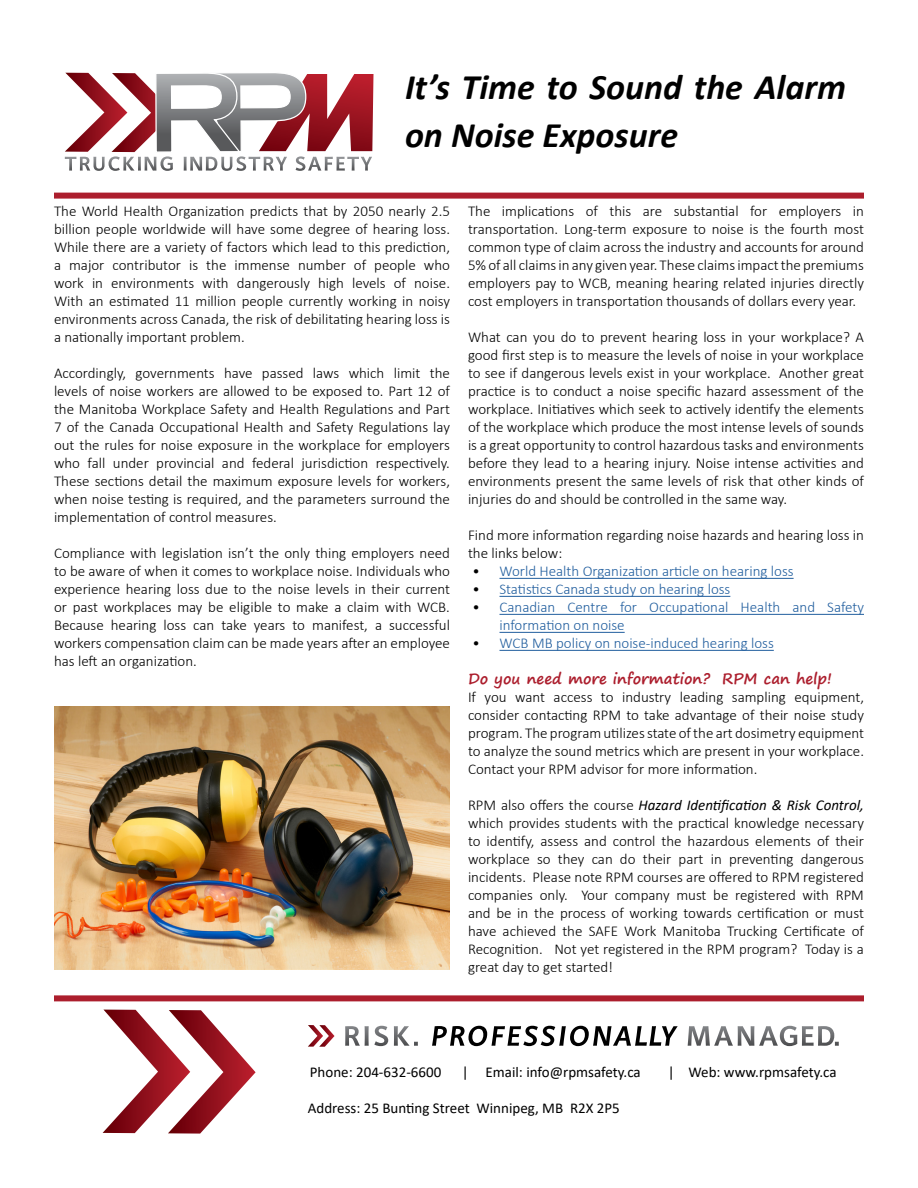
<style>
.page{position:relative;width:918px;height:1188px;background:#fff}
.page>*{position:absolute;margin:0;border:0;box-sizing:border-box;transform-origin:0 0}
.t1{font:italic 700 36px/48px "Calibri";color:#000}
.t2{font:300 15px/18px "Calibri";color:#000;text-align:justify}
.t3{font:300 15px/18px "Calibri";color:#215e9e}
.t4{font:15px "Calibri";color:#000}
.t5{font:700 15px "Segoe Print";color:#ac1e2d}
.s1{color:#000}
.s2{font-weight:400;font-style:italic}
</style>
<div class="page">
<svg style="left:65px;top:72px;width:309px;height:99px"></svg>
<div style="left:54px;top:193px;width:810px;height:6px;background:#ac1e2d"></div>
<div style="left:54px;top:995px;width:810px;height:6px;background:#ac1e2d"></div>
<svg style="left:308px;top:1025px;width:27px;height:22px"></svg>
<svg style="left:432px;top:1026px;width:246px;height:20px"></svg>
<svg style="left:345px;top:1026px;width:43px;height:20px"></svg>
<svg style="left:394px;top:1026px;width:24px;height:20px"></svg>
<svg style="left:688px;top:1026px;width:151px;height:20px"></svg>
<svg style="left:103px;top:1010px;width:153px;height:124px"></svg>
<hr style="left:500px;top:578px;width:294px;height:1px;background:#215e9e">
<hr style="left:500px;top:596px;width:230px;height:1px;background:#215e9e">
<hr style="left:500px;top:614px;width:364px;height:1px;background:#215e9e">
<hr style="left:500px;top:632px;width:125px;height:1px;background:#215e9e">
<hr style="left:500px;top:650px;width:274px;height:1px;background:#215e9e">
<img style="left:54px;top:706px;width:396px;height:263px">
<h1 class="t1" style="left:405px;top:62px;width:442px">It’s Time to Sound the Alarm on Noise Exposure</h1>
<p class="t2" style="left:54px;top:202px;width:398px">The World Health Organization predicts that by 2050 nearly 2.5 billion people worldwide will have some degree of hearing loss.<br>While there are a variety of factors which lead to this prediction, a major contributor is the immense number of people who work in environments with dangerously high levels of noise.<br>With an estimated 11 million people currently working in noisy environments across Canada, the risk of debilitating hearing loss is a nationally important problem.</p>
<p class="t2" style="left:54px;top:364px;width:398px">Accordingly, governments have passed laws which limit the levels of noise workers are allowed to be exposed to. Part 12 of the Manitoba Workplace Safety and Health Regulations and Part 7 of the Canada Occupational Health and Safety Regulations lay out the rules for noise exposure in the workplace for employers who fall under provincial and federal jurisdiction respectively.<br>These sections detail the maximum exposure levels for workers, when noise testing is required, and the parameters surround the implementation of control measures.</p>
<p class="t2" style="left:54px;top:544px;width:398px">Compliance with legislation isn’t the only thing employers need to be aware of when it comes to workplace noise. Individuals who experience hearing loss due to the noise levels in their current or past workplaces may be eligible to make a claim with WCB.<br>Because hearing loss can take years to manifest, a successful workers compensation claim can be made years after an employee has left an organization.</p>
<p class="t2" style="left:468px;top:202px;width:398px">The implications of this are substantial for employers in transportation. Long-term exposure to noise is the fourth most common type of claim across the industry and accounts for around 5% of all claims in any given year. These claims impact the premiums employers pay to WCB, meaning hearing related injuries directly cost employers in transportation thousands of dollars every year.</p>
<p class="t2" style="left:468px;top:328px;width:398px">What can you do to prevent hearing loss in your workplace? A good first step is to measure the levels of noise in your workplace to see if dangerous levels exist in your workplace. Another great practice is to conduct a noise specific hazard assessment of the workplace. Initiatives which seek to actively identify the elements of the workplace which produce the most intense levels of sounds is a great opportunity to control hazardous tasks and environments before they lead to a hearing injury. Noise intense activities and environments present the same levels of risk that other kinds of injuries do and should be controlled in the same way.</p>
<p class="t2" style="left:468px;top:526px;width:398px">Find more information regarding noise hazards and hearing loss in the links below:</p>
<p class="t3" style="left:472px;top:562px;width:323px"><span class="s1">•</span> World Health Organization article on hearing loss</p>
<p class="t3" style="left:472px;top:580px;width:259px"><span class="s1">•</span> Statistics Canada study on hearing loss</p>
<p class="t3" style="left:500px;top:598px;width:366px;text-indent:-27px"><span class="s1">•</span> Canadian Centre for Occupational Health and Safety information on noise</p>
<p class="t3" style="left:472px;top:634px;width:303px"><span class="s1">•</span> WCB MB policy on noise-induced hearing loss</p>
<p class="t5" style="left:468px;top:665px;width:365px">Do you need more information? RPM can help!</p>
<p class="t2" style="left:468px;top:688px;width:398px">If you want access to industry leading sampling equipment, consider contacting RPM to take advantage of their noise study program. The program utilizes state of the art dosimetry equipment to analyze the sound metrics which are present in your workplace.<br>Contact your RPM advisor for more information.</p>
<p class="t2" style="left:468px;top:796px;width:398px">RPM also offers the course <span class="s2">Hazard Identification &amp; Risk Control, </span>which provides students with the practical knowledge necessary to identify, assess and control the hazardous elements of their workplace so they can do their part in preventing dangerous incidents. Please note RPM courses are offered to RPM registered companies only. Your company must be registered with RPM and be in the process of working towards certification or must have achieved the SAFE Work Manitoba Trucking Certificate of Recognition. Not yet registered in the RPM program? Today is a great day to get started!</p>
<p class="t4" style="left:310px;top:1061px;width:133px">Phone: 204-632-6600</p>
<p class="t4" style="left:462px;top:1061px;width:181px">| Email: info@rpmsafety.ca</p>
<p class="t4" style="left:668px;top:1061px;width:170px">| Web: www.rpmsafety.ca</p>
<p class="t4" style="left:308px;top:1097px;width:314px">Address: 25 Bunting Street Winnipeg, MB R2X 2P5</p>
</div>
